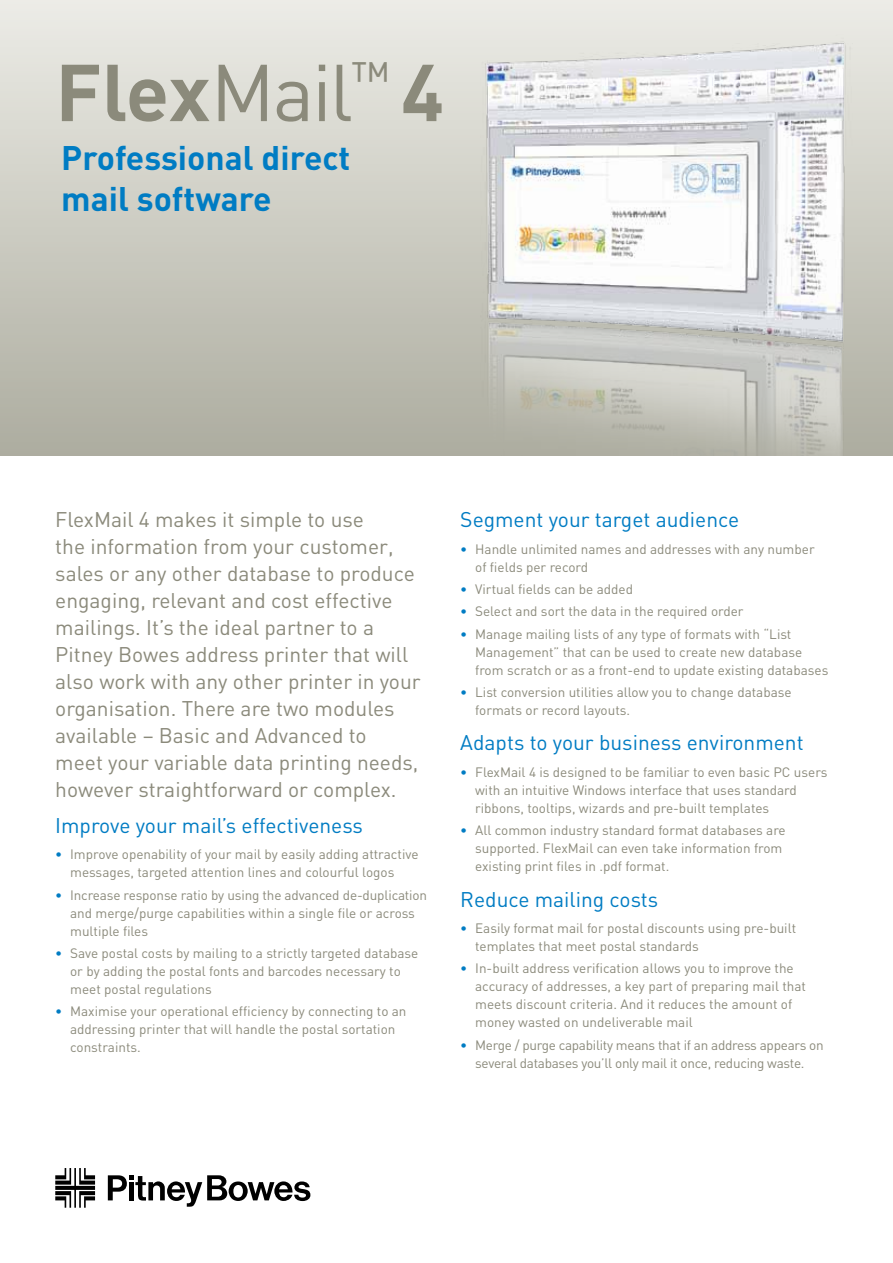
<style>
.page{position:relative;width:893px;height:1263px;background:#fff}
.page>*{position:absolute;margin:0;border:0;box-sizing:border-box;transform-origin:0 0}
.t1{font:700 79.2px "DIN";color:#8b8a7b}
.t2{font:700 33.75px/41.4px "DIN";color:#007cc3}
.t3{font:21px/27px "DIN";color:#8b8a7b}
.t4{font:21px "DIN";color:#007cc3}
.t5{font:13.5px/18px "DIN";color:#8b8a7b}
.t6{font:13.5px/18px "DIN";letter-spacing:-.02em;color:#8b8a7b;text-align:center}
.s1{font-weight:400}
.s2{color:#007cc3}
</style>
<div class="page">
<svg style="left:108px;top:1175px;width:202px;height:32px"></svg>
<svg style="left:55px;top:1168px;width:40px;height:40px"></svg>
<div style="left:0;top:0;width:893px;height:455px;background:linear-gradient(to bottom,#ecece6,#adad9f)"></div>
<img style="left:463px;top:17px;width:430px;height:439px">
<h1 class="t1" style="left:55px;top:41px;width:390px">Flex<span class="s1">Mail</span><sup>™</sup> 4</h1>
<h2 class="t2" style="left:61px;top:135px;width:291px">Professional direct mail software</h2>
<p class="t3" style="left:55px;top:506px;width:367px">FlexMail 4 makes it simple to use<br>the information from your customer, sales or any other database to produce engaging, relevant and cost effective mailings. It’s the ideal partner to a Pitney Bowes address printer that will also work with any other printer in your organisation. There are two modules available – Basic and Advanced to<br>meet your variable data printing needs, however straightforward or complex.</p>
<h3 class="t4" style="left:55px;top:812px;width:309px">Improve your mail’s effectiveness</h3>
<p class="t5" style="left:70px;top:845px;width:350px;text-indent:-15px"><span class="s2">•</span> Improve openability of your mail by easily adding attractive messages, targeted attention lines and colourful logos</p>
<p class="t5" style="left:70px;top:885px;width:359px;text-indent:-15px"><span class="s2">•</span> Increase response ratio by using the advanced de-duplication and merge/purge capabilities within a single file or across multiple files</p>
<p class="t5" style="left:70px;top:944px;width:350px;text-indent:-15px"><span class="s2">•</span> Save postal costs by mailing to a strictly targeted database or by adding the postal fonts and barcodes necessary to meet postal regulations</p>
<p class="t5" style="left:70px;top:1002px;width:338px;text-indent:-15px"><span class="s2">•</span> Maximise your operational efficiency by connecting to an addressing printer that will handle the postal sortation constraints.</p>
<h3 class="t4" style="left:460px;top:507px;width:281px">Segment your target audience</h3>
<p class="t5" style="left:475px;top:540px;width:341px;text-indent:-15px"><span class="s2">•</span> Handle unlimited names and addresses with any number of fields per record</p>
<p class="t5" style="left:460px;top:580px;width:174px"><span class="s2">•</span> Virtual fields can be added</p>
<p class="t5" style="left:460px;top:602px;width:285px"><span class="s2">•</span> Select and sort the data in the required order</p>
<p class="t5" style="left:475px;top:624px;width:355px;text-indent:-15px"><span class="s2">•</span> Manage mailing lists of any type of formats with “List<br>Management” that can be used to create new database from scratch or as a front-end to update existing databases</p>
<p class="t5" style="left:475px;top:683px;width:318px;text-indent:-15px"><span class="s2">•</span> List conversion utilities allow you to change database formats or record layouts.</p>
<h3 class="t4" style="left:460px;top:730px;width:345px">Adapts to your business environment</h3>
<p class="t5" style="left:475px;top:763px;width:354px;text-indent:-15px"><span class="s2">•</span> FlexMail 4 is designed to be familiar to even basic PC users with an intuitive Windows interface that uses standard ribbons, tooltips, wizards and pre-built templates</p>
<p class="t5" style="left:475px;top:821px;width:312px;text-indent:-15px"><span class="s2">•</span> All common industry standard format databases are supported. FlexMail can even take information from existing print files in .pdf format.</p>
<h3 class="t4" style="left:460px;top:886px;width:199px">Reduce mailing costs</h3>
<p class="t5" style="left:475px;top:919px;width:322px;text-indent:-15px"><span class="s2">•</span> Easily format mail for postal discounts using pre-built templates that meet postal standards</p>
<p class="t5" style="left:475px;top:959px;width:332px;text-indent:-15px"><span class="s2">•</span> In-built address verification allows you to improve the accuracy of addresses, a key part of preparing mail that meets discount criteria. And it reduces the amount of money wasted on undeliverable mail</p>
<p class="t6" style="left:460px;top:1035px;width:365px"><span class="s2">•</span> Merge / purge capability means that if an address appears on several databases you’ll only mail it once, reducing waste.</p>
</div>
